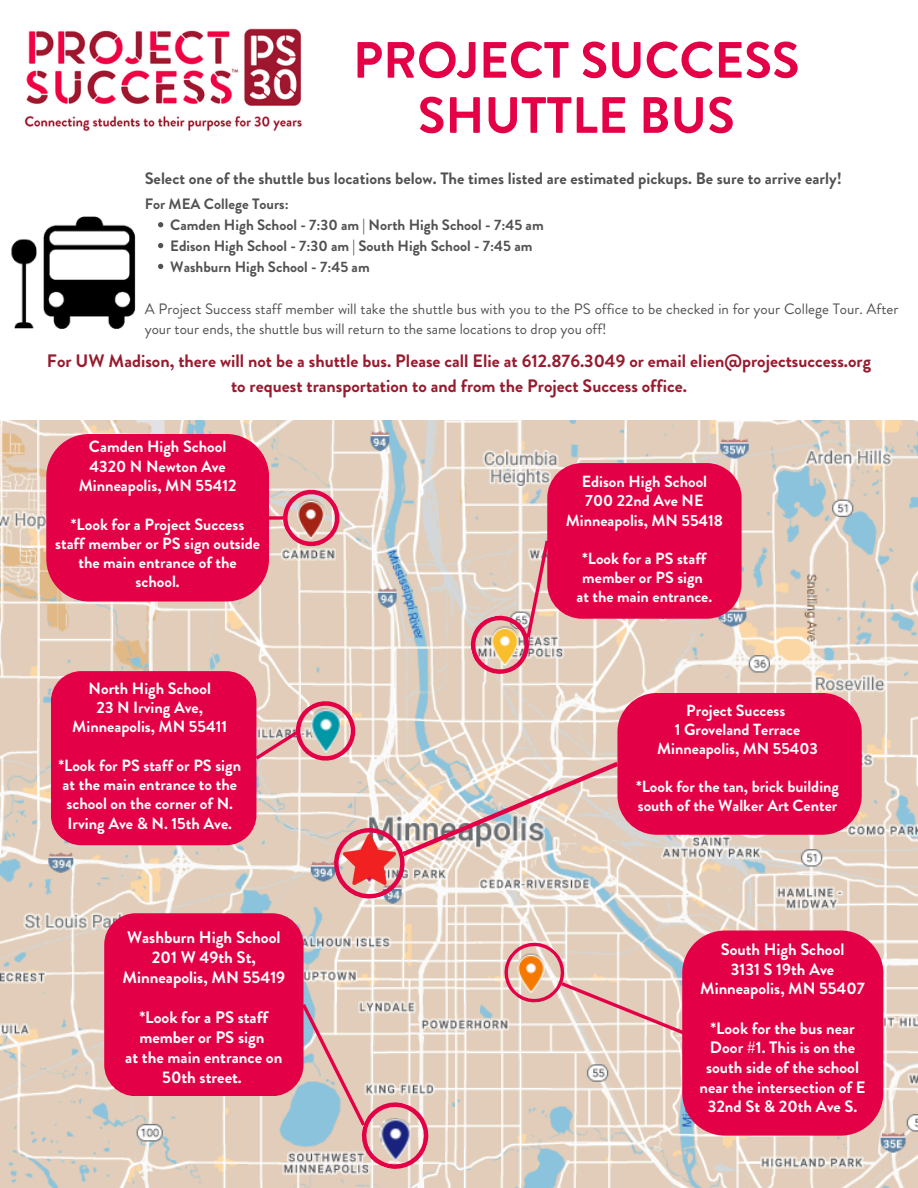
<style>
.page{position:relative;width:918px;height:1188px;background:#fff}
.page>*{position:absolute;margin:0;border:0;box-sizing:border-box;transform-origin:0 0}
.t1{font:700 50.85px/55.2px "Brandon Grotesque";color:#e40046;text-align:center}
.t2{font:700 18px/24.8px "Brandon Grotesque";color:#971b2f;text-align:center}
.t3{font:700 16.8px/20px "Brandon Grotesque";color:#fff;text-align:center}
.t4{font:700 16.5px/19.6px "Brandon Grotesque";color:#fff;text-align:center}
.t5{font:700 16.5px "Brandon Grotesque";color:#525252}
.t6{font:700 16.2px/19.4px "Brandon Grotesque";color:#fff;text-align:center}
.t7{font:700 16.05px/19.2px "Brandon Grotesque";color:#fff;text-align:center}
.t8{font:15px/20.9px "Brandon Grotesque";color:#525252}
.t9{font:700 15px "Brandon Grotesque";color:#525252}
</style>
<div class="page">
<img style="left:11px;top:216px;width:125px;height:113px">
<img style="left:0;top:420px;width:918px;height:768px">
<svg style="left:501px;top:931px;width:382px;height:205px;background:#e26581"></svg>
<div style="left:617px;top:693px;width:245px;height:142px;background:#e40046;border-radius:39px"></div>
<svg style="left:51px;top:463px;width:691px;height:439px;background:#e08f9b"></svg>
<div style="left:46px;top:434px;width:223px;height:168px;background:#e40046;border-radius:43px"></div>
<div style="left:104px;top:913px;width:200px;height:183px;background:#e40046;border-radius:32px"></div>
<svg style="left:299px;top:1000px;width:133px;height:173px;background:#d5beba"></svg>
<img style="left:344px;top:835px;width:51px;height:49px">
<img style="left:24px;top:28px;width:278px;height:104px">
<img style="left:311px;top:709px;width:28px;height:44px">
<img style="left:380px;top:1118px;width:30px;height:43px">
<svg style="left:158px;top:222px;width:5px;height:5px"></svg>
<svg style="left:158px;top:243px;width:5px;height:5px"></svg>
<svg style="left:158px;top:264px;width:5px;height:5px"></svg>
<h3 class="t1" style="left:353px;top:33px;width:448px">PROJECT SUCCESS<br>SHUTTLE BUS</h3>
<h3 class="t5" style="left:145px;top:167px;width:699px">Select one of the shuttle bus locations below. The times listed are estimated pickups. Be sure to arrive early!</h3>
<p class="t9" style="left:145px;top:194px;width:146px">For MEA College Tours:</p>
<h2 class="t9" style="left:170px;top:214px;width:375px">Camden High School - 7:30 am | North High School - 7:45 am</h2>
<h2 class="t9" style="left:170px;top:235px;width:364px">Edison High School - 7:30 am | South High School - 7:45 am</h2>
<p class="t9" style="left:170px;top:256px;width:201px">Washburn High School - 7:45 am</p>
<h2 class="t8" style="left:145px;top:298px;width:755px">A Project Success staff member will take the shuttle bus with you to the PS office to be checked in for your College Tour. After your tour ends, the shuttle bus will return to the same locations to drop you off!</h2>
<h2 class="t2" style="left:47px;top:348px;width:826px">For UW Madison, there will not be a shuttle bus. Please call Elie at 612.876.3049 or email elien@projectsuccess.org to request transportation to and from the Project Success office.</h2>
<p class="t6" style="left:79px;top:437px;width:159px">Camden High School<br>4320 N Newton Ave<br>Minneapolis, MN 55412</p>
<h2 class="t6" style="left:55px;top:514px;width:206px">*Look for a Project Success staff member or PS sign outside the main entrance of the school.</h2>
<p class="t6" style="left:72px;top:678px;width:157px">North High School<br>23 N Irving Ave,<br>Minneapolis, MN 55411</p>
<h2 class="t6" style="left:59px;top:756px;width:184px">*Look for PS staff or PS sign at the main entrance to the school on the corner of N.<br>Irving Ave &amp; N. 15th Ave.</h2>
<h2 class="t3" style="left:122px;top:928px;width:164px">Washburn High School<br>201 W 49th St,<br>Minneapolis, MN 55419</h2>
<p class="t3" style="left:125px;top:1007px;width:159px">*Look for a PS staff member or PS sign<br>at the main entrance on<br>50th street.</p>
<h2 class="t6" style="left:566px;top:472px;width:159px">Edison High School<br>700 22nd Ave NE<br>Minneapolis, MN 55418</h2>
<h3 class="t6" style="left:577px;top:549px;width:137px">*Look for a PS staff member or PS sign at the main entrance.</h3>
<h3 class="t7" style="left:657px;top:701px;width:162px">Project Success<br>1 Groveland Terrace<br>Minneapolis, MN 55403</h3>
<h2 class="t7" style="left:636px;top:777px;width:204px;text-align:left">*Look for the tan, brick building south of the Walker Art Center</h2>
<p class="t4" style="left:700px;top:939px;width:166px">South High School<br>3131 S 19th Ave<br>Minneapolis, MN 55407</p>
<p class="t4" style="left:700px;top:1018px;width:167px">*Look for the bus near<br>Door #1. This is on the south side of the school near the intersection of E<br>32nd St &amp; 20th Ave S.</p>
</div>
